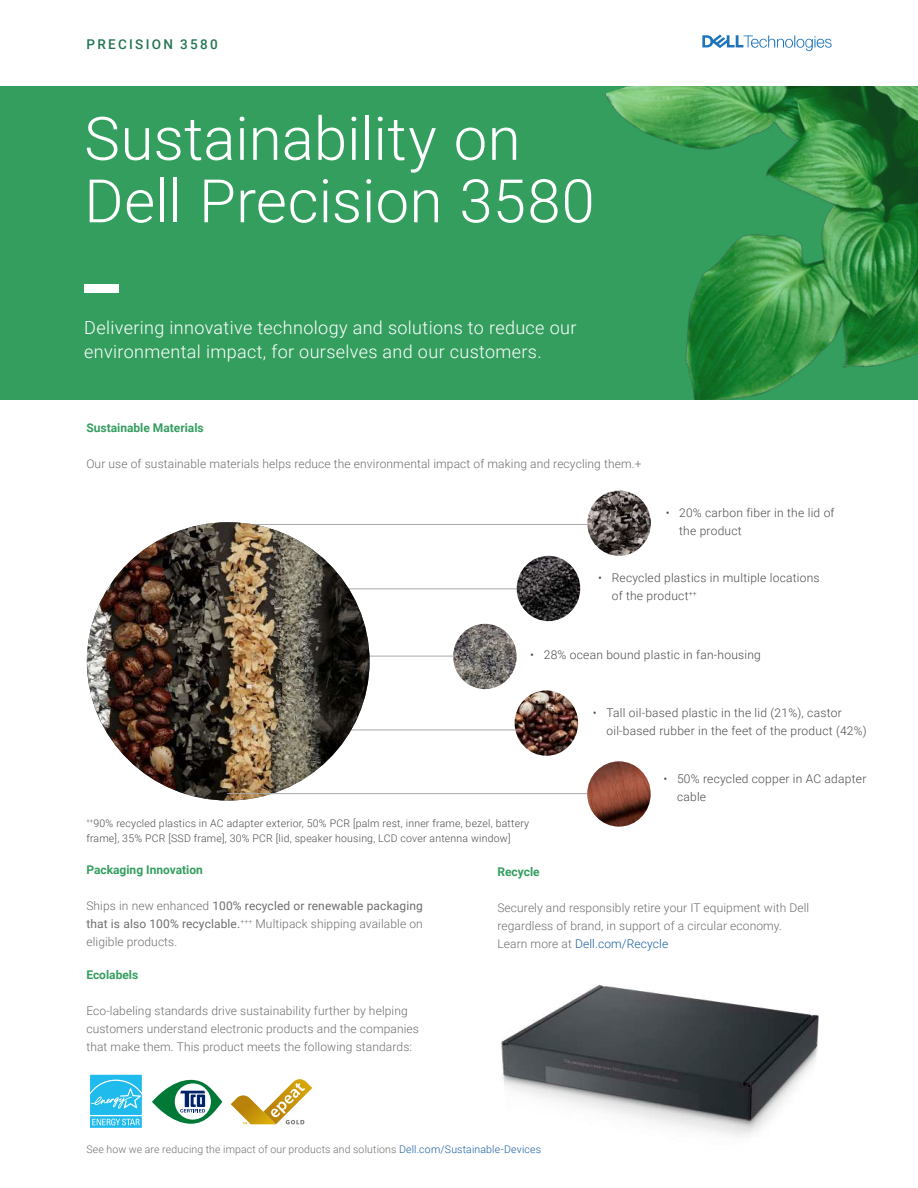
<style>
.page{position:relative;width:918px;height:1188px;background:#fff}
.page>*{position:absolute;margin:0;border:0;box-sizing:border-box;transform-origin:0 0}
.t1{font:300 60px/62.4px "Roboto";color:#fff}
.t2{font:300 18px/24px "Roboto";letter-spacing:.02em;color:#fff}
.t3{font:500 13.5px "Roboto";letter-spacing:.17em;color:#247554}
.t4{font:300 12px/18px "Roboto";letter-spacing:.01em;color:#6e6e6e}
.t5{font:300 12px/18px "Roboto";letter-spacing:.02em;color:#4b4c4d}
.t6{font:700 12px "Roboto";color:#349e5f}
.t7{font:300 10.5px/15px "Roboto";letter-spacing:.02em;color:#4b4c4d}
.t8{font:300 10.5px "Roboto";letter-spacing:.015em;color:#6e6e6e}
.s1{font-weight:400}
.s2{color:#175d9e}
</style>
<div class="page">
<div style="left:0;top:86px;width:918px;height:313px;background:#349e5f"></div>
<img style="left:604px;top:86px;width:314px;height:313px">
<svg style="left:90px;top:1074px;width:52px;height:54px;background:#47c6ef"></svg>
<svg style="left:152px;top:1080px;width:70px;height:44px"></svg>
<svg style="left:231px;top:1079px;width:81px;height:45px"></svg>
<div style="left:84px;top:284px;width:34px;height:9px;background:#fff"></div>
<svg style="left:702px;top:35px;width:130px;height:16px"></svg>
<hr style="left:241px;top:524px;width:346px;height:1px;background:#a8a9ad">
<hr style="left:321px;top:730px;width:202px;height:1px;background:#a8a9ad">
<hr style="left:361px;top:656px;width:108px;height:1px;background:#a8a9ad">
<hr style="left:328px;top:588px;width:203px;height:1px;background:#a8a9ad">
<img style="left:587px;top:491px;width:64px;height:65px">
<img style="left:453px;top:624px;width:64px;height:65px">
<img style="left:517px;top:556px;width:63px;height:65px">
<img style="left:515px;top:690px;width:63px;height:66px">
<img style="left:87px;top:522px;width:283px;height:279px">
<hr style="left:227px;top:793px;width:368px;height:1px;background:#a8a9ad">
<img style="left:587px;top:761px;width:64px;height:66px">
<img style="left:501px;top:984px;width:318px;height:151px">
<p class="t3" style="left:87px;top:35px;width:133px">PRECISION 3580</p>
<h1 class="t1" style="left:84px;top:105px;width:512px">Sustainability on<br>Dell Precision 3580</h1>
<h2 class="t2" style="left:84px;top:315px;width:494px">Delivering innovative technology and solutions to reduce our environmental impact, for ourselves and our customers.</h2>
<p class="t6" style="left:86px;top:419px;width:119px">Sustainable Materials</p>
<p class="t4" style="left:86px;top:454px;width:557px">Our use of sustainable materials helps reduce the environmental impact of making and recycling them.+</p>
<p class="t5" style="left:679px;top:503px;width:157px;text-indent:-14px">• 20% carbon fiber in the lid of the product</p>
<p class="t5" style="left:612px;top:568px;width:209px;text-indent:-14px">• Recycled plastics in multiple locations of the product<sup>++</sup></p>
<p class="t5" style="left:530px;top:645px;width:232px">• 28% ocean bound plastic in fan-housing</p>
<p class="t5" style="left:606px;top:703px;width:262px;text-indent:-14px">• Tall oil-based plastic in the lid (21%), castor oil-based rubber in the feet of the product (42%)</p>
<p class="t7" style="left:86px;top:815px;width:444px"><sup>++</sup>90% recycled plastics in AC adapter exterior, 50% PCR [palm rest, inner frame, bezel, battery frame], 35% PCR [SSD frame], 30% PCR [lid, speaker housing, LCD cover antenna window]</p>
<p class="t5" style="left:677px;top:770px;width:191px;text-indent:-14px">• 50% recycled copper in AC adapter cable</p>
<p class="t6" style="left:86px;top:862px;width:118px">Packaging Innovation</p>
<p class="t4" style="left:86px;top:897px;width:338px;text-align:justify">Ships in new enhanced <span class="s1">100% recycled or renewable packaging that is also 100% recyclable.</span><sup>+++</sup> Multipack shipping available on eligible products.</p>
<p class="t6" style="left:86px;top:967px;width:53px">Ecolabels</p>
<p class="t4" style="left:86px;top:1002px;width:334px">Eco-labeling standards drive sustainability further by helping customers understand electronic products and the companies that make them. This product meets the following standards:</p>
<p class="t6" style="left:497px;top:863px;width:44px">Recycle</p>
<p class="t4" style="left:497px;top:898px;width:313px">Securely and responsibly retire your IT equipment with Dell regardless of brand, in support of a circular economy.<br>Learn more at <span class="s2">Dell.com/Recycle</span></p>
<p class="t8" style="left:86px;top:1142px;width:456px">See how we are reducing the impact of our products and solutions <span class="s2">Dell.com/Sustainable-Devices</span></p>
</div>
